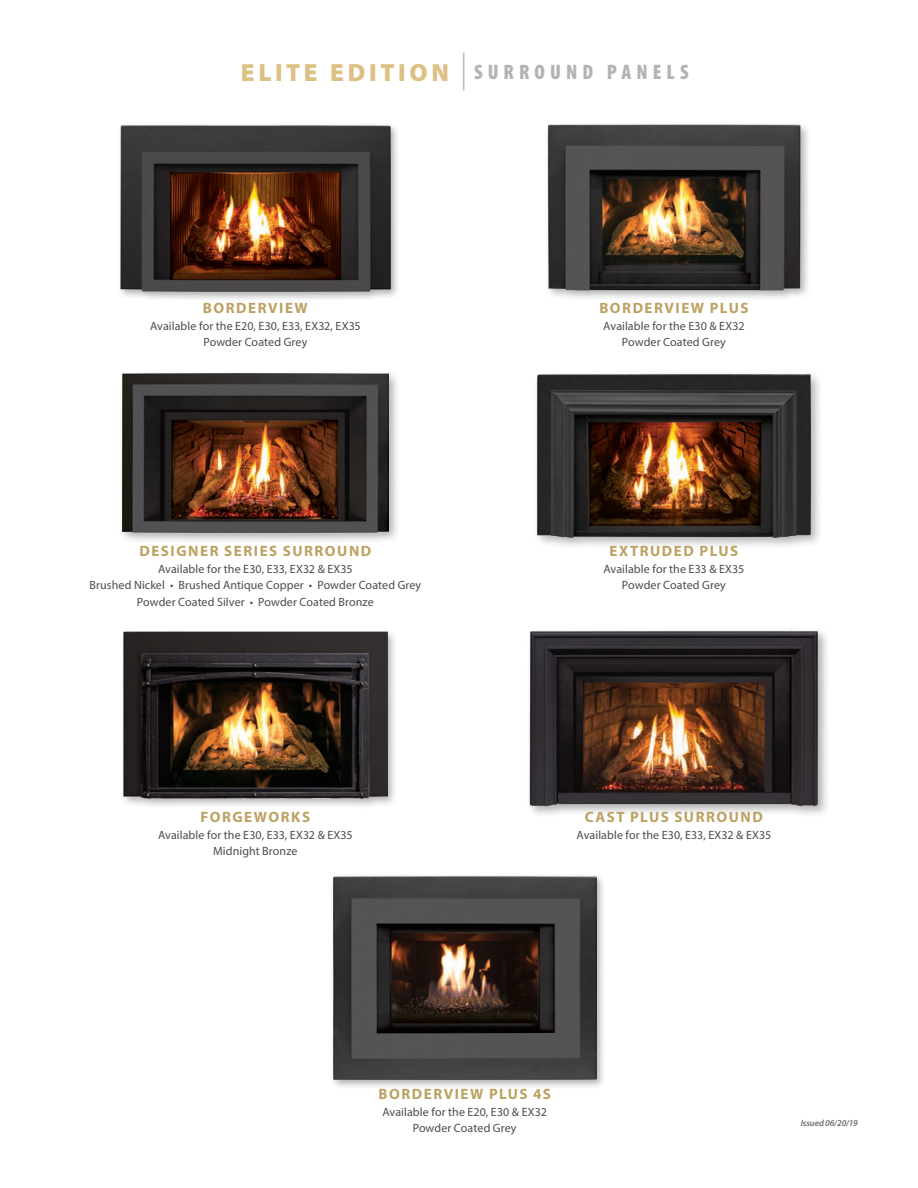
<style>
.page{position:relative;width:918px;height:1188px;background:#fff}
.page>*{position:absolute;margin:0;border:0;box-sizing:border-box;transform-origin:0 0}
.t1{font:900 condensed 21px "Myriad Pro";letter-spacing:.24em;color:#b2b3b7}
.t2{font:700 15px "Myriad Pro";letter-spacing:.1em;color:#bca262}
.t3{font:12px/16.5px "Myriad Pro";letter-spacing:.01em;color:#4b4c4d;text-align:center}
.t4{font:italic 600 9px "Myriad Pro";letter-spacing:-.01em;color:#6c6d70}
.s1{font-stretch:normal;font-size:24.9px;color:#ddc083}
.s2{font-weight:300;font-stretch:normal;font-size:37.8px;color:#bcbdc0}
</style>
<div class="page">
<div style="left:117px;top:122px;width:284px;height:180px;background:#231f20;opacity:.35"></div>
<img style="left:120px;top:125px;width:271px;height:167px">
<div style="left:544px;top:121px;width:268px;height:180px;background:#231f20;opacity:.35"></div>
<img style="left:544px;top:122px;width:262px;height:173px">
<div style="left:119px;top:370px;width:282px;height:175px;background:#231f20;opacity:.35"></div>
<img style="left:122px;top:374px;width:267px;height:159px">
<div style="left:533px;top:370px;width:290px;height:180px;background:#231f20;opacity:.35"></div>
<img style="left:533px;top:371px;width:282px;height:168px">
<div style="left:120px;top:628px;width:277px;height:181px;background:#231f20;opacity:.35"></div>
<img style="left:124px;top:631px;width:263px;height:167px">
<div style="left:526px;top:627px;width:304px;height:190px;background:#231f20;opacity:.35"></div>
<img style="left:527px;top:627px;width:294px;height:183px">
<div style="left:330px;top:873px;width:276px;height:216px;background:#231f20;opacity:.35"></div>
<img style="left:333px;top:876px;width:263px;height:203px">
<h1 class="t1" style="left:241px;top:59px;width:449px"><span class="s1">ELITE EDITION</span> <span class="s2">|</span>SURROUND PANELS</h1>
<p class="t2" style="left:203px;top:298px;width:106px">BORDERVIEW</p>
<p class="t3" style="left:150px;top:317px;width:212px">Available for the E20, E30, E33, EX32, EX35<br>Powder Coated Grey</p>
<p class="t2" style="left:139px;top:541px;width:233px">DESIGNER SERIES SURROUND</p>
<p class="t3" style="left:90px;top:560px;width:333px">Available for the E30, E33, EX32 &amp; EX35<br>Brushed Nickel • Brushed Antique Copper • Powder Coated Grey<br>Powder Coated Silver • Powder Coated Bronze</p>
<p class="t2" style="left:201px;top:808px;width:111px">FORGEWORKS</p>
<p class="t3" style="left:158px;top:826px;width:196px">Available for the E30, E33, EX32 &amp; EX35<br>Midnight Bronze</p>
<p class="t2" style="left:599px;top:298px;width:151px">BORDERVIEW PLUS</p>
<p class="t3" style="left:603px;top:317px;width:143px">Available for the E30 &amp; EX32<br>Powder Coated Grey</p>
<p class="t2" style="left:610px;top:541px;width:130px">EXTRUDED PLUS</p>
<p class="t3" style="left:603px;top:560px;width:143px">Available for the E33 &amp; EX35<br>Powder Coated Grey</p>
<p class="t2" style="left:585px;top:808px;width:179px">CAST PLUS SURROUND</p>
<p class="t3" style="left:577px;top:826px;width:196px">Available for the E30, E33, EX32 &amp; EX35</p>
<p class="t2" style="left:379px;top:1084px;width:174px">BORDERVIEW PLUS 4S</p>
<p class="t3" style="left:382px;top:1103px;width:166px">Available for the E20, E30 &amp; EX32<br>Powder Coated Grey</p>
<p class="t4" style="left:801px;top:1118px;width:58px">Issued 06/20/19</p>
</div>
